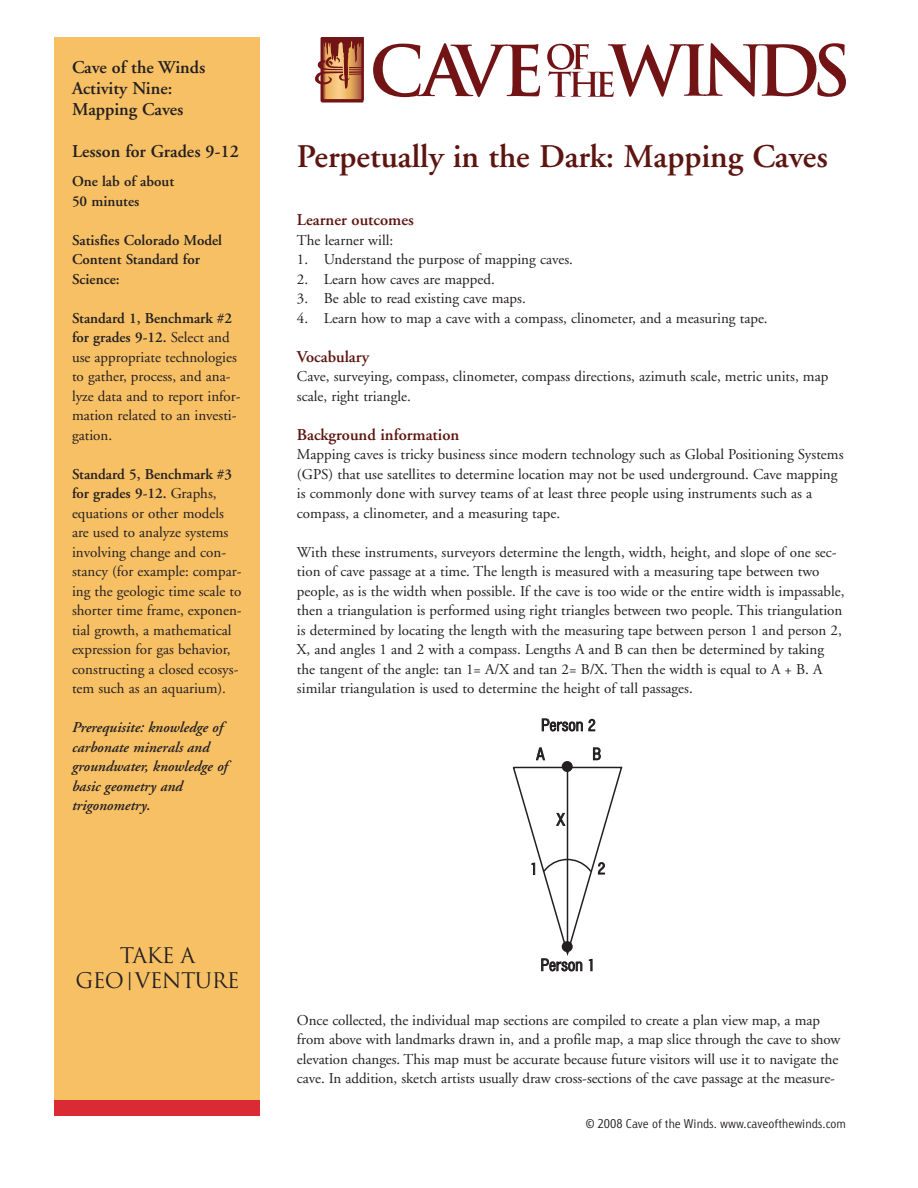
<style>
.page{position:relative;width:918px;height:1188px;background:#fff}
.page>*{position:absolute;margin:0;border:0;box-sizing:border-box;transform-origin:0 0}
.t1{font:600 33px "Adobe Garamond";color:#5d1510}
.t2{font:21px/25.2px "Trajan";letter-spacing:-.035em;color:#231f20;text-align:center}
.t3{font:600 18px/21px "Adobe Garamond";color:#231f20}
.t4{font:18px/29px "Folio BEF Light Con";letter-spacing:-.005em;color:#231f20}
.t5{font:600 16.5px "Adobe Garamond";color:#5d1510}
.t6{font:15px/19.5px "Adobe Garamond";color:#231f20}
.t7{font:italic 600 15px/19.5px "Adobe Garamond";color:#231f20}
.t8{font:600 15px/19.5px "Adobe Garamond";color:#231f20}
.t9{font:12px "Linotype Tetria Light Tab";color:#231f20}
.s1{font-weight:600}
.s2{font-family:"Folio BEF";font-weight:300}
</style>
<div class="page">
<div style="left:54px;top:38px;width:205px;height:1078px;background:#f7c065"></div>
<svg style="left:315px;top:37px;width:49px;height:66px;background:#b47153"></svg>
<svg style="left:373px;top:43px;width:167px;height:54px"></svg>
<svg style="left:547px;top:43px;width:299px;height:54px"></svg>
<div style="left:54px;top:1100px;width:206px;height:16px;background:#da2a34"></div>
<div style="left:562px;top:761px;width:11px;height:11px;background:#231f20;border-radius:50%"></div>
<svg style="left:512px;top:766px;width:111px;height:190px"></svg>
<p class="t3" style="left:72px;top:58px;width:135px">Cave of the Winds<br>Activity Nine:<br>Mapping Caves</p>
<p class="t3" style="left:72px;top:142px;width:168px">Lesson for Grades 9-12</p>
<p class="t8" style="left:72px;top:173px;width:104px">One lab of about<br>50 minutes</p>
<p class="t8" style="left:72px;top:231px;width:152px">Satisfies Colorado Model<br>Content Standard for<br>Science:</p>
<p class="t6" style="left:72px;top:309px;width:170px"><span class="s1">Standard 1, Benchmark #2 for grades 9-12.</span> Select and use appropriate technologies to gather, process, and ana&shy;lyze data and to report infor&shy;mation related to an investi&shy;gation.</p>
<p class="t6" style="left:72px;top:465px;width:171px"><span class="s1">Standard 5, Benchmark #3 for grades 9-12.</span> Graphs, equations or other models are used to analyze systems involving change and con&shy;stancy (for example: compar&shy;ing the geologic time scale to shorter time frame, exponen&shy;tial growth, a mathematical expression for gas behavior, constructing a closed ecosys&shy;tem such as an aquarium).</p>
<p class="t7" style="left:72px;top:719px;width:157px">Prerequisite: knowledge of carbonate minerals and groundwater, knowledge of basic geometry and trigonometry.</p>
<h2 class="t2" style="left:75px;top:943px;width:166px">TAKE A<br>GEO <span class="s2">|</span> VENTURE</h2>
<h1 class="t1" style="left:297px;top:143px;width:532px">Perpetually in the Dark: Mapping Caves</h1>
<p class="t5" style="left:297px;top:213px;width:118px">Learner outcomes</p>
<p class="t6" style="left:297px;top:231px;width:98px">The learner will:</p>
<p class="t6" style="left:297px;top:251px;width:277px">1. Understand the purpose of mapping caves.</p>
<p class="t6" style="left:297px;top:270px;width:199px">2. Learn how caves are mapped.</p>
<p class="t6" style="left:297px;top:290px;width:230px">3. Be able to read existing cave maps.</p>
<p class="t6" style="left:297px;top:309px;width:472px">4. Learn how to map a cave with a compass, clinometer, and a measuring tape.</p>
<p class="t5" style="left:297px;top:350px;width:74px">Vocabulary</p>
<p class="t6" style="left:297px;top:368px;width:533px">Cave, surveying, compass, clinometer, compass directions, azimuth scale, metric units, map scale, right triangle.</p>
<p class="t5" style="left:297px;top:428px;width:164px">Background information</p>
<p class="t6" style="left:297px;top:446px;width:548px">Mapping caves is tricky business since modern technology such as Global Positioning Systems (GPS) that use satellites to determine location may not be used underground. Cave mapping is commonly done with survey teams of at least three people using instruments such as a compass, a clinometer, and a measuring tape.</p>
<p class="t6" style="left:297px;top:543px;width:549px">With these instruments, surveyors determine the length, width, height, and slope of one sec&shy;tion of cave passage at a time. The length is measured with a measuring tape between two people, as is the width when possible. If the cave is too wide or the entire width is impassable, then a triangulation is performed using right triangles between two people. This triangulation is determined by locating the length with the measuring tape between person 1 and person 2, X, and angles 1 and 2 with a compass. Lengths A and B can then be determined by taking the tangent of the angle: tan 1= A/X and tan 2= B/X. Then the width is equal to A + B. A similar triangulation is used to determine the height of tall passages.</p>
<p class="t4" style="left:536px;top:712px;width:61px">Person 2<br>A</p>
<p class="t4" style="left:592px;top:741px;width:11px">B</p>
<p class="t4" style="left:557px;top:806px;width:10px">X</p>
<p class="t4" style="left:530px;top:856px;width:10px">1</p>
<p class="t4" style="left:597px;top:855px;width:10px">2</p>
<p class="t4" style="left:541px;top:952px;width:56px">Person 1</p>
<p class="t6" style="left:297px;top:1011px;width:545px">Once collected, the individual map sections are compiled to create a plan view map, a map from above with landmarks drawn in, and a profile map, a map slice through the cave to show elevation changes. This map must be accurate because future visitors will use it to navigate the cave. In addition, sketch artists usually draw cross-sections of the cave passage at the measure-</p>
<p class="t9" style="left:586px;top:1118px;width:262px">© 2008 Cave of the Winds. www.caveofthewinds.com</p>
</div>
